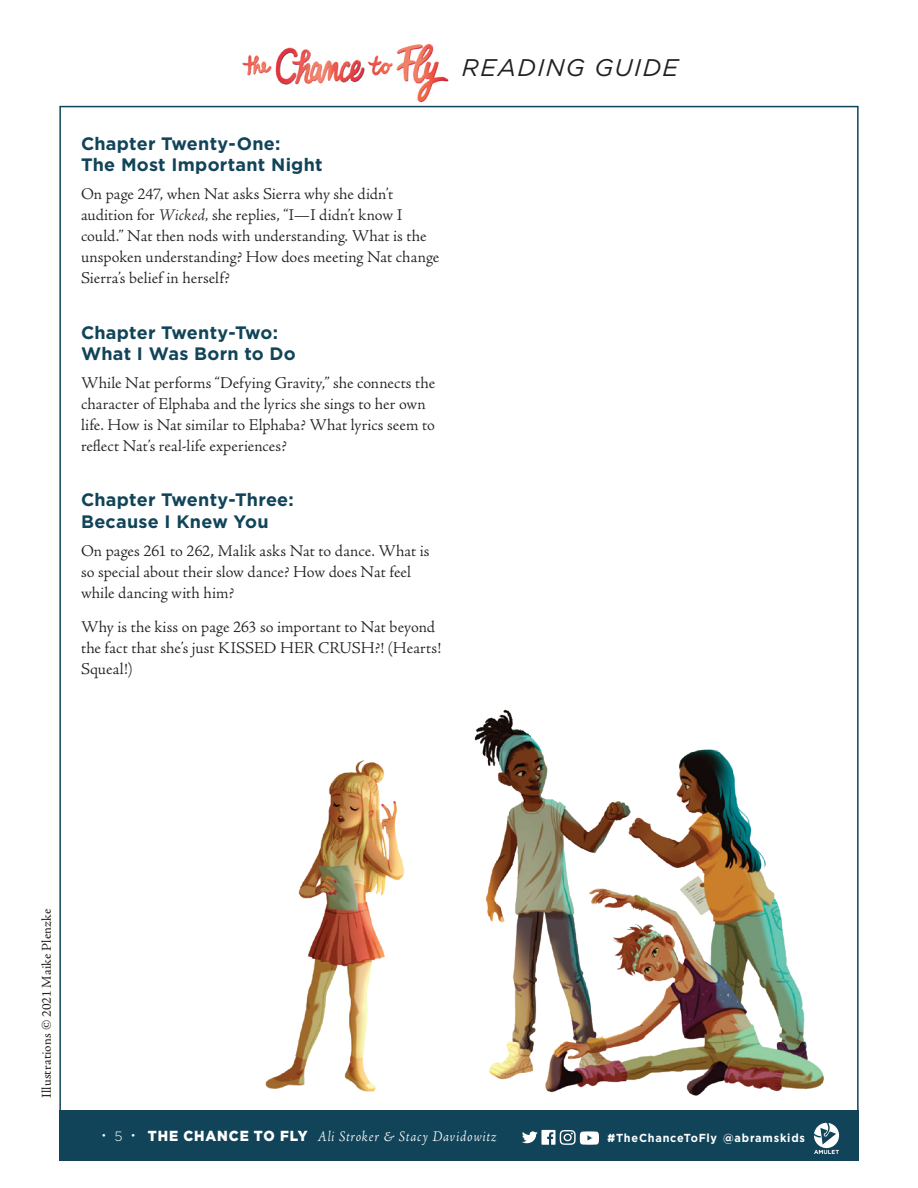
<style>
.page{position:relative;width:918px;height:1188px;background:#fff}
.page>*{position:absolute;margin:0;border:0;box-sizing:border-box;transform-origin:0 0}
.t1{font:italic 24px "Gotham HTF";letter-spacing:.055em;color:#231f20}
.t2{font:700 18px/21.6px "Gotham HTF";letter-spacing:.015em;color:#114459}
.t3{font:300 16.5px/21px "Adobe Jenson Pro";letter-spacing:.005em;color:#231f20}
.t4{font:italic 300 15px "Adobe Jenson Pro";letter-spacing:.06em;color:#fff;scale:.91 1}
.t5{font:13.5px "Adobe Jenson Pro";letter-spacing:.01em;color:#231f20}
.t6{font:700 11.7px "Gotham HTF";letter-spacing:.07em;color:#fff;scale:.94 1}
.s1{font-style:italic}
.s2{font-family:"Gotham HTF";font-style:normal;font-size:10.5px}
.s3{font-family:"Gotham HTF";font-style:normal;font-size:13.5px}
.s4{font-family:"Gotham HTF";font-weight:900;font-style:normal;font-size:14.55px}
.s5{font-weight:900}
</style>
<div class="page">
<div style="left:59px;top:1110px;width:800px;height:51px;background:#114459"></div>
<img style="left:242px;top:43px;width:207px;height:60px">
<svg style="left:814px;top:1123px;width:25px;height:31px"></svg>
<svg style="left:522px;top:1130px;width:77px;height:15px"></svg>
<img style="left:265px;top:693px;width:594px;height:417px">
<h1 class="t1" style="left:462px;top:54px;width:218px">READING GUIDE</h1>
<p class="t2" style="left:81px;top:132px;width:243px">Chapter Twenty-One:<br>The Most Important Night</p>
<p class="t3" style="left:81px;top:184px;width:360px">On page 247, when Nat asks Sierra why she didn’t audition for <span class="s1">Wicked,</span> she replies, “I—I didn’t know I could.” Nat then nods with understanding. What is the unspoken understanding? How does meeting Nat change Sierra’s belief in herself?</p>
<p class="t2" style="left:81px;top:321px;width:216px">Chapter Twenty-Two:<br>What I Was Born to Do</p>
<p class="t3" style="left:81px;top:373px;width:356px">While Nat performs “Defying Gravity,” she connects the character of Elphaba and the lyrics she sings to her own life. How is Nat similar to Elphaba? What lyrics seem to reflect Nat’s real-life experiences?</p>
<p class="t2" style="left:81px;top:489px;width:214px">Chapter Twenty-Three:<br>Because I Knew You</p>
<p class="t3" style="left:81px;top:540px;width:350px">On pages 261 to 262, Malik asks Nat to dance. What is so special about their slow dance? How does Nat feel while dancing with him?</p>
<p class="t3" style="left:81px;top:617px;width:362px">Why is the kiss on page 263 so important to Nat beyond the fact that she’s just KISSED HER CRUSH?! (Hearts!<br>Squeal!)</p>
<p class="t5" style="left:39px;top:1098px;width:191px;rotate:-90deg">Illustrations © 2021 Maike Plenzke</p>
<p class="t4" style="left:102px;top:1128px;width:436px"><span class="s2">•</span> <span class="s3">5</span> <span class="s2">•</span> <span class="s4">THE CHANCE TO FLY</span> Ali Stroker &amp; Stacy Davidowitz</p>
<p class="t6" style="left:608px;top:1131px;width:211px"><span class="s5">#</span>TheChanceToFly @abramskids</p>
</div>
